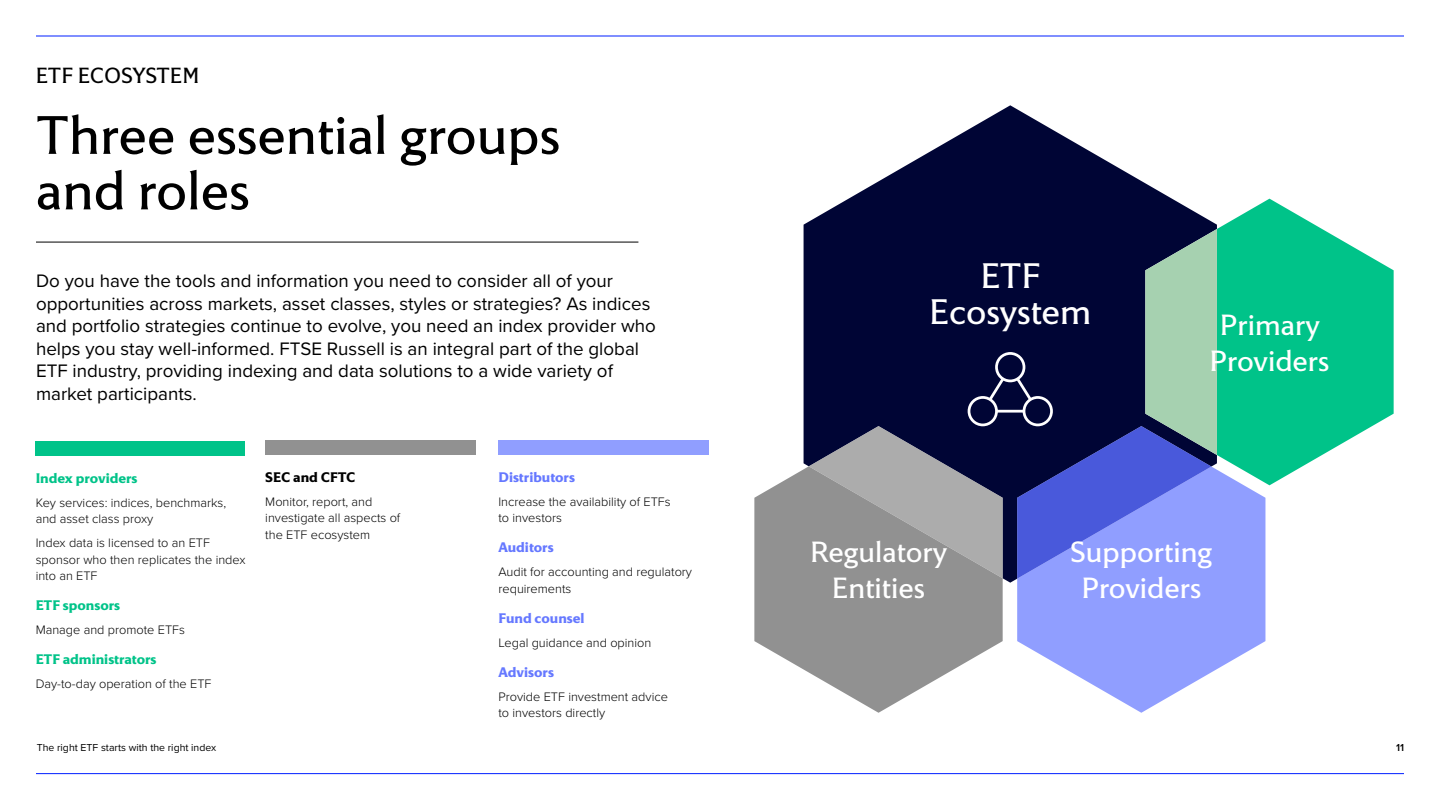
<style>
.page{position:relative;width:1440px;height:810px;background:#fff}
.page>*{position:absolute;margin:0;border:0;box-sizing:border-box;transform-origin:0 0}
.t1{font:55.5px/55.5px "LSEG Motto";color:#000}
.t2{font:36.38px/36.4px "LSEG Motto";letter-spacing:-.005em;color:#fff;text-align:center}
.t3{font:30px/36px "LSEG Motto";color:#fff;text-align:center}
.t4{font:22.5px "LSEG Motto";letter-spacing:-.01em;color:#000}
.t5{font:18.75px/22.5px "Proxima Nova";color:#000}
.t6{font:700 14.25px "LSEG Motto";color:#00c389}
.t7{font:700 14.25px "LSEG Motto";color:#6578ff}
.t8{font:700 14.25px "LSEG Motto";color:#000}
.t9{font:300 12.75px/16.5px "Proxima Nova";color:#000}
.t10{font:10.5px "Proxima Nova";color:#000}
.t11{font:600 10.5px "Proxima Nova";color:#000}
</style>
<div class="page">
<svg style="left:804px;top:105px;width:413px;height:478px;fill:#000535"></svg>
<svg style="left:754px;top:466px;width:249px;height:247px;fill:#919191"></svg>
<svg style="left:1017px;top:485px;width:248px;height:228px;fill:#909eff"></svg>
<svg style="left:1217px;top:199px;width:177px;height:286px;fill:#00c389"></svg>
<hr style="left:36px;top:36px;width:1368px;height:1px;background:#001eff">
<hr style="left:36px;top:242px;width:602px;height:1px;background:#000">
<div style="left:36px;top:441px;width:209px;height:15px;background:#00c389"></div>
<div style="left:498px;top:440px;width:211px;height:15px;background:#909eff"></div>
<div style="left:265px;top:440px;width:211px;height:15px;background:#919191"></div>
<hr style="left:36px;top:773px;width:1368px;height:1px;background:#001eff">
<svg style="left:809px;top:229px;width:408px;height:350px"></svg>
<h3 class="t4" style="left:36px;top:62px;width:165px">ETF ECOSYSTEM</h3>
<h1 class="t1" style="left:36px;top:107px;width:526px">Three essential groups and roles</h1>
<p class="t5" style="left:36px;top:269px;width:621px">Do you have the tools and information you need to consider all of your opportunities across markets, asset classes, styles or strategies? As indices and portfolio strategies continue to evolve, you need an index provider who helps you stay well-informed. FTSE Russell is an integral part of the global ETF industry, providing indexing and data solutions to a wide variety of market participants.</p>
<p class="t6" style="left:36px;top:469px;width:103px">Index providers</p>
<p class="t9" style="left:36px;top:493px;width:192px">Key services: indices, benchmarks, and asset class proxy</p>
<p class="t9" style="left:36px;top:534px;width:211px">Index data is licensed to an ETF sponsor who then replicates the index into an ETF</p>
<p class="t6" style="left:36px;top:597px;width:86px">ETF sponsors</p>
<p class="t9" style="left:36px;top:621px;width:151px">Manage and promote ETFs</p>
<p class="t6" style="left:36px;top:651px;width:122px">ETF administrators</p>
<p class="t9" style="left:36px;top:675px;width:177px">Day-to-day operation of the ETF</p>
<p class="t8" style="left:265px;top:468px;width:92px">SEC and CFTC</p>
<p class="t9" style="left:265px;top:492px;width:137px">Monitor, report, and investigate all aspects of the ETF ecosystem</p>
<p class="t7" style="left:498px;top:468px;width:78px">Distributors</p>
<p class="t9" style="left:498px;top:492px;width:174px">Increase the availability of ETFs to investors</p>
<p class="t7" style="left:498px;top:539px;width:57px">Auditors</p>
<p class="t9" style="left:498px;top:563px;width:195px">Audit for accounting and regulatory requirements</p>
<p class="t7" style="left:498px;top:609px;width:88px">Fund counsel</p>
<p class="t9" style="left:498px;top:633px;width:154px">Legal guidance and opinion</p>
<p class="t7" style="left:498px;top:663px;width:57px">Advisors</p>
<p class="t9" style="left:498px;top:687px;width:171px">Provide ETF investment advice to investors directly</p>
<h2 class="t2" style="left:929px;top:257px;width:164px">ETF<br>Ecosystem</h2>
<h3 class="t3" style="left:1210px;top:307px;width:121px">Primary<br>Providers</h3>
<h3 class="t3" style="left:810px;top:534px;width:139px">Regulatory<br>Entities</h3>
<h3 class="t3" style="left:1070px;top:534px;width:144px">Supporting<br>Providers</h3>
<p class="t10" style="left:37px;top:740px;width:181px">The right ETF starts with the right index</p>
<p class="t11" style="left:1396px;top:740px;width:9px">11</p>
</div>
